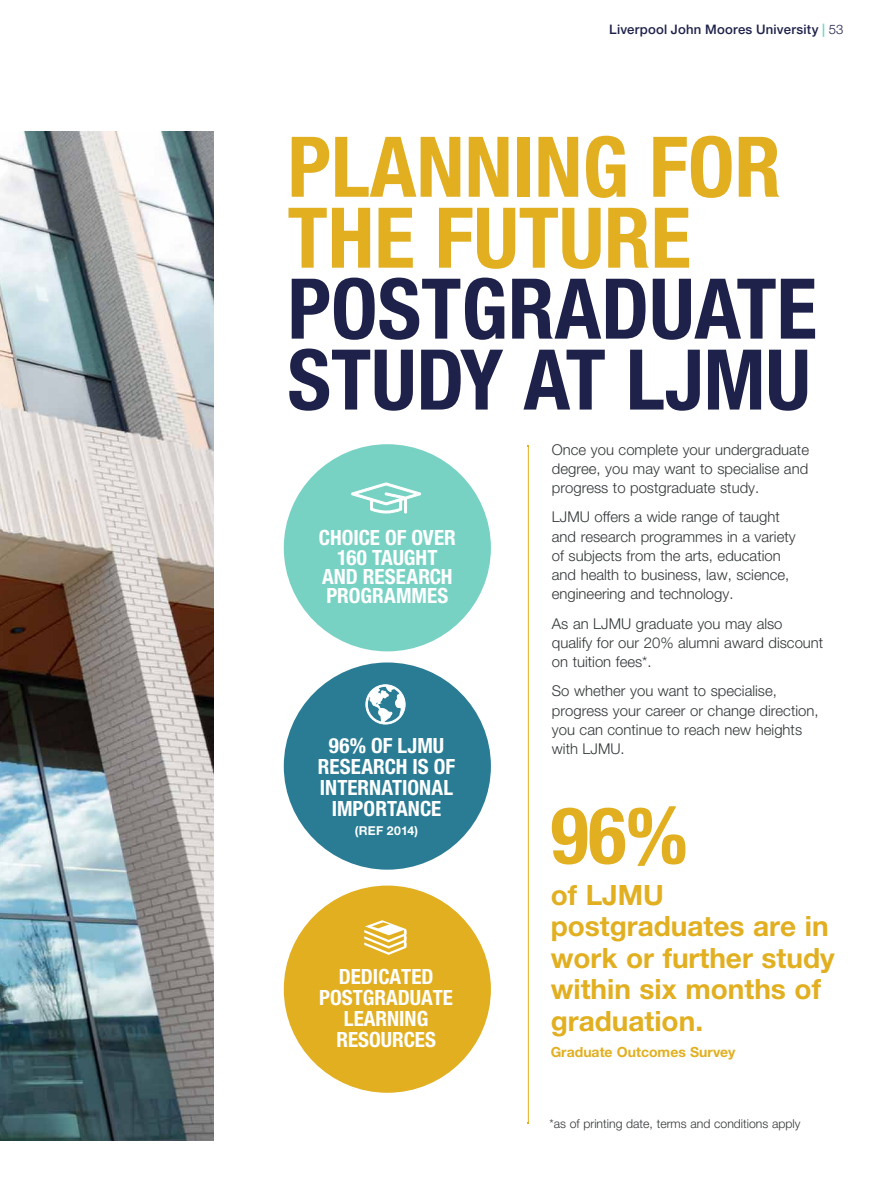
<style>
.page{position:relative;width:893px;height:1191px;background:#fff}
.page>*{position:absolute;margin:0;border:0;box-sizing:border-box;transform-origin:0 0}
.t1{font:700 condensed 83.83px/70.9px "Helvetica Neue LT Std";color:#1e2149}
.t2{font:700 condensed 83.83px/70.9px "Helvetica Neue LT Std";color:#e1af20}
.t3{font:700 condensed 78.75px "Helvetica Neue LT Std";color:#e1af20}
.t4{font:700 28px/31.5px "Helvetica Neue LT Std";color:#e1af20}
.t5{font:700 condensed 21px/21px "Helvetica Neue LT Std";color:#fff;text-align:center}
.t6{font:300 14.88px/19.2px "Helvetica Neue LT Std";color:#323638}
.t7{font:700 14px "Helvetica Neue LT Std";color:#e1af20}
.t8{font:500 13.12px "Helvetica Neue LT Std";letter-spacing:.02em;color:#1e2149}
.t9{font:300 12.25px "Helvetica Neue LT Std";color:#323638}
.t10{font:700 12.25px "Helvetica Neue LT Std";letter-spacing:.025em;color:#fff}
.s1{font-weight:700;color:#78d2c4}
.s2{font-weight:300}
</style>
<div class="page">
<img style="left:0;top:131px;width:214px;height:1010px">
<hr style="left:528px;top:446px;width:1px;height:677px;background:#e1af20">
<div style="left:284px;top:444px;width:207px;height:207px;background:#78d2c4;border-radius:50%"></div>
<div style="left:284px;top:662px;width:207px;height:207px;background:#297c94;border-radius:50%"></div>
<div style="left:284px;top:885px;width:207px;height:207px;background:#e1af20;border-radius:50%"></div>
<svg style="left:351px;top:482px;width:70px;height:32px"></svg>
<svg style="left:365px;top:684px;width:41px;height:41px"></svg>
<svg style="left:364px;top:920px;width:43px;height:35px"></svg>
<p class="t8" style="left:609px;top:22px;width:236px">Liverpool John Moores University <span class="s1">|</span> <span class="s2">53</span></p>
<h1 class="t2" style="left:287px;top:130px;width:495px">PLANNING FOR<br>THE FUTURE</h1>
<h1 class="t1" style="left:287px;top:272px;width:531px">POSTGRADUATE<br>STUDY AT LJMU</h1>
<h3 class="t5" style="left:319px;top:528px;width:138px;line-height:19.2px">CHOICE OF OVER<br>160 TAUGHT<br>AND RESEARCH<br>PROGRAMMES</h3>
<h3 class="t5" style="left:318px;top:734px;width:139px">96% OF LJMU<br>RESEARCH IS OF<br>INTERNATIONAL<br>IMPORTANCE</h3>
<p class="t10" style="left:355px;top:823px;width:65px">(REF 2014)</p>
<h3 class="t5" style="left:319px;top:965px;width:135px">DEDICATED<br>POSTGRADUATE<br>LEARNING<br>RESOURCES</h3>
<p class="t6" style="left:552px;top:439px;width:259px;text-align:justify">Once you complete your undergraduate degree, you may want to specialise and progress to postgraduate study.</p>
<p class="t6" style="left:552px;top:507px;width:245px">LJMU offers a wide range of taught and research programmes in a variety of subjects from the arts, education and health to business, law, science, engineering and technology.</p>
<p class="t6" style="left:552px;top:613px;width:273px">As an LJMU graduate you may also qualify for our 20% alumni award discount on tuition fees*.</p>
<p class="t6" style="left:552px;top:681px;width:268px">So whether you want to specialise, progress your career or change direction, you can continue to reach new heights with LJMU.</p>
<h2 class="t3" style="left:551px;top:787px;width:138px">96%</h2>
<h3 class="t4" style="left:551px;top:878px;width:285px">of LJMU postgraduates are in work or further study within six months of graduation.</h3>
<p class="t7" style="left:551px;top:1043px;width:186px">Graduate Outcomes Survey</p>
<p class="t9" style="left:549px;top:1116px;width:253px">*as of printing date, terms and conditions apply</p>
</div>
